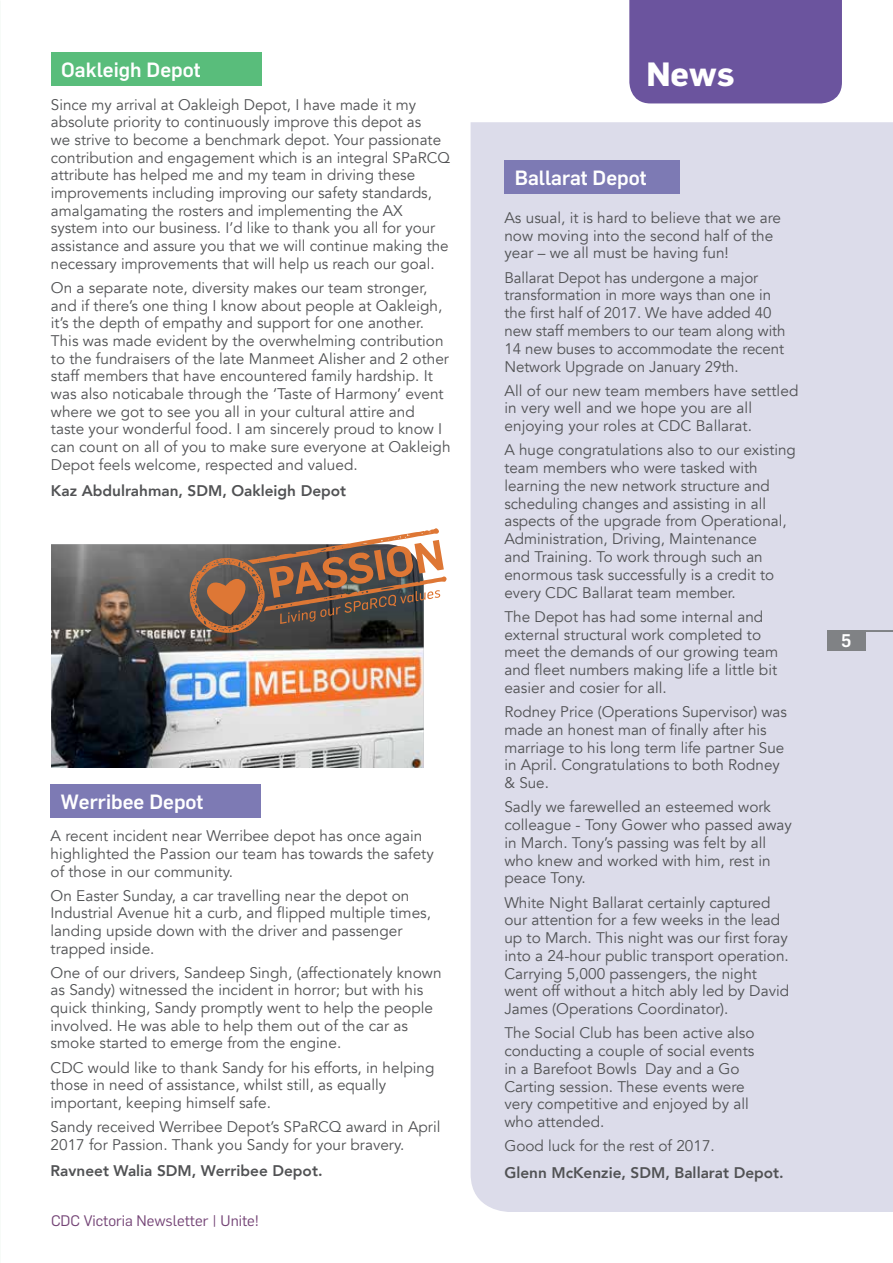
<style>
.page{position:relative;width:893px;height:1263px;background:#fff}
.page>*{position:absolute;margin:0;border:0;box-sizing:border-box;transform-origin:0 0}
.t1{font:700 33px "Flama";color:#fff}
.t2{font:500 20.25px "Flama";color:#fff}
.t3{font:500 18px "Flama";color:#fff}
.t4{font:15.3px/17.7px "Avenir";color:#515254}
.t5{font:800 15.3px "Avenir";color:#515254}
.t6{font:15px "Flama";color:#744476}
</style>
<div class="page">
<div style="left:471px;top:122px;width:422px;height:1090px;background:#dcdcea"></div>
<hr style="left:827px;top:630px;width:66px;height:2px;background:#808285">
<div style="left:827px;top:630px;width:38px;height:20px;background:#808285"></div>
<div style="left:629px;top:0;width:213px;height:103px;background:#6b549e"></div>
<div style="left:51px;top:784px;width:210px;height:33px;background:#7d7ab4"></div>
<div style="left:504px;top:161px;width:176px;height:33px;background:#7d7ab4"></div>
<img style="left:51px;top:544px;width:373px;height:224px">
<div style="left:51px;top:52px;width:210px;height:34px;background:#59bd7b"></div>
<svg style="left:190px;top:528px;width:257px;height:105px"></svg>
<h2 class="t2" style="left:61px;top:55px;width:141px">Oakleigh Depot</h2>
<p class="t4" style="left:51px;top:96px;width:401px">Since my arrival at Oakleigh Depot, I have made it my absolute priority to continuously improve this depot as<br>we strive to become a benchmark depot. Your passionate contribution and engagement which is an integral SPaRCQ attribute has helped me and my team in driving these improvements including improving our safety standards, amalgamating the rosters and implementing the AX system into our business. I’d like to thank you all for your assistance and assure you that we will continue making the necessary improvements that will help us reach our goal.</p>
<p class="t4" style="left:51px;top:279px;width:401px">On a separate note, diversity makes our team stronger, and if there’s one thing I know about people at Oakleigh, it’s the depth of empathy and support for one another.<br>This was made evident by the overwhelming contribution to the fundraisers of the late Manmeet Alisher and 2 other staff members that have encountered family hardship. It was also noticabale through the ‘Taste of Harmony’ event where we got to see you all in your cultural attire and taste your wonderful food. I am sincerely proud to know I can count on all of you to make sure everyone at Oakleigh Depot feels welcome, respected and valued.</p>
<p class="t5" style="left:51px;top:479px;width:297px">Kaz Abdulrahman, SDM, Oakleigh Depot</p>
<h2 class="t2" style="left:61px;top:787px;width:144px">Werribee Depot</h2>
<p class="t4" style="left:51px;top:827px;width:385px">A recent incident near Werribee depot has once again highlighted the Passion our team has towards the safety of those in our community.</p>
<p class="t4" style="left:51px;top:887px;width:382px">On Easter Sunday, a car travelling near the depot on Industrial Avenue hit a curb, and flipped multiple times, landing upside down with the driver and passenger trapped inside.</p>
<p class="t4" style="left:51px;top:964px;width:393px">One of our drivers, Sandeep Singh, (affectionately known as Sandy) witnessed the incident in horror; but with his quick thinking, Sandy promptly went to help the people involved. He was able to help them out of the car as smoke started to emerge from the engine.</p>
<p class="t4" style="left:51px;top:1059px;width:385px">CDC would like to thank Sandy for his efforts, in helping those in need of assistance, whilst still, as equally important, keeping himself safe.</p>
<p class="t4" style="left:51px;top:1118px;width:391px">Sandy received Werribee Depot’s SPaRCQ award in April<br>2017 for Passion. Thank you Sandy for your bravery.</p>
<p class="t5" style="left:51px;top:1158px;width:273px">Ravneet Walia SDM, Werribee Depot.</p>
<p class="t6" style="left:51px;top:1210px;width:210px">CDC Victoria Newsletter | Unite!</p>
<h1 class="t1" style="left:646px;top:51px;width:90px">News</h1>
<h2 class="t2" style="left:515px;top:163px;width:133px">Ballarat Depot</h2>
<p class="t4" style="left:504px;top:209px;width:278px">As usual, it is hard to believe that we are now moving into the second half of the year – we all must be having fun!</p>
<p class="t4" style="left:504px;top:269px;width:283px">Ballarat Depot has undergone a major transformation in more ways than one in the first half of 2017. We have added 40 new staff members to our team along with 14 new buses to accommodate the recent Network Upgrade on January 29th.</p>
<p class="t4" style="left:504px;top:382px;width:295px">All of our new team members have settled in very well and we hope you are all enjoying your roles at CDC Ballarat.</p>
<p class="t4" style="left:504px;top:441px;width:293px">A huge congratulations also to our existing team members who were tasked with learning the new network structure and scheduling changes and assisting in all aspects of the upgrade from Operational, Administration, Driving, Maintenance<br>and Training. To work through such an enormous task successfully is a credit to every CDC Ballarat team member.</p>
<p class="t4" style="left:504px;top:608px;width:275px">The Depot has had some internal and external structural work completed to meet the demands of our growing team and fleet numbers making life a little bit easier and cosier for all.</p>
<p class="t4" style="left:504px;top:703px;width:284px">Rodney Price (Operations Supervisor) was made an honest man of finally after his marriage to his long term life partner Sue in April. Congratulations to both Rodney &amp; Sue.</p>
<p class="t4" style="left:504px;top:798px;width:289px">Sadly we farewelled an esteemed work colleague - Tony Gower who passed away in March. Tony’s passing was felt by all who knew and worked with him, rest in peace Tony.</p>
<p class="t4" style="left:504px;top:894px;width:286px">White Night Ballarat certainly captured our attention for a few weeks in the lead up to March. This night was our first foray into a 24-hour public transport operation.<br>Carrying 5,000 passengers, the night went off without a hitch ably led by David James (Operations Coordinator).</p>
<p class="t4" style="left:504px;top:1024px;width:252px">The Social Club has been active also conducting a couple of social events in a Barefoot Bowls Day and a Go<br>Carting session. These events were very competitive and enjoyed by all who attended.</p>
<p class="t4" style="left:504px;top:1137px;width:212px">Good luck for the rest of 2017.</p>
<p class="t5" style="left:504px;top:1160px;width:281px">Glenn McKenzie, SDM, Ballarat Depot.</p>
<p class="t3" style="left:841px;top:628px;width:12px">5</p>
</div>
